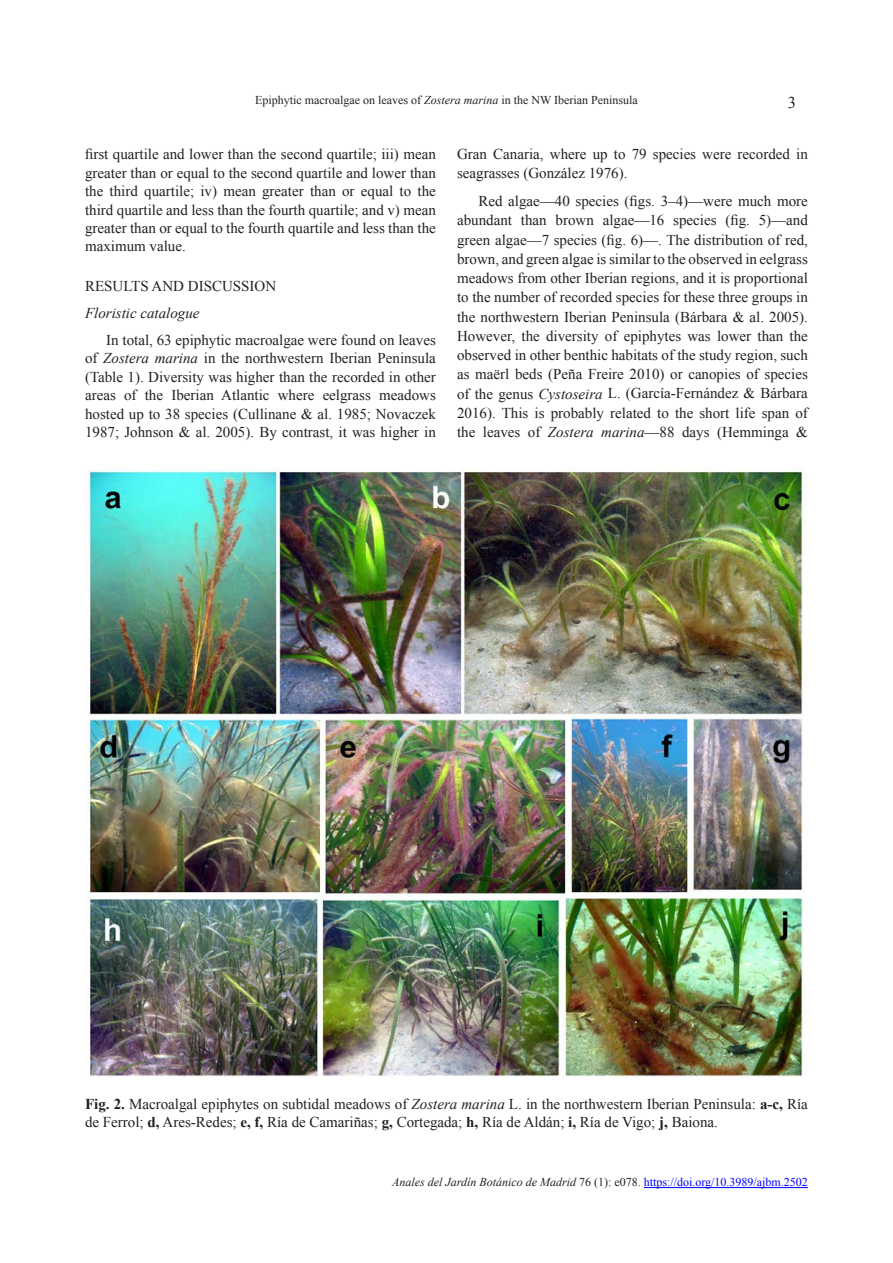
<style>
.page{position:relative;width:893px;height:1263px;background:#fff}
.page>*{position:absolute;margin:0;border:0;box-sizing:border-box;transform-origin:0 0}
.t1{font:16.5px "Times New Roman";color:#231f20}
.Parrafo_normal{font:15px/19.2px "Times New Roman";color:#231f20;text-align:justify}
.Parrafo_normal_ultim{font:15px/18.5px "Times New Roman";color:#231f20;text-align:justify}
.Titulo_articulo{font:15px/18px "Times New Roman";color:#231f20}
.Encabezado_1_resto{font:15px "Times New Roman";color:#231f20}
.Encabezado_2{font:italic 15px "Times New Roman";color:#231f20}
.t2{font:12px "Times New Roman";color:#00f}
.t3{font:12px "Times New Roman";color:#231f20}
.s1{font-style:italic}
.s2{font-weight:700}
.s3{font-style:italic;color:#231f20}
.s4{color:#231f20}
</style>
<div class="page">
<hr style="left:644px;top:1187px;width:164px;height:1px;background:#00f">
<img style="left:85px;top:467px;width:723px;height:610px">
<p class="t3" style="left:255px;top:92px;width:384px">Epiphytic macroalgae on leaves of <span class="s1">Zostera marina</span> in the NW Iberian Peninsula</p>
<p class="t1" style="left:788px;top:91px;width:10px">3</p>
<p class="Parrafo_normal_ultim" style="left:85px;top:145px;width:352px">first quartile and lower than the second quartile; iii) mean greater than or equal to the second quartile and lower than the third quartile; iv) mean greater than or equal to the third quartile and less than the fourth quartile; and v) mean greater than or equal to the fourth quartile and less than the maximum value.</p>
<p class="Encabezado_1_resto" style="left:85px;top:276px;width:193px">RESULTS AND DISCUSSION</p>
<p class="Encabezado_2" style="left:85px;top:303px;width:116px">Floristic catalogue</p>
<p class="Parrafo_normal" style="left:85px;top:330px;width:352px;line-height:18.5px;text-indent:21px">In total, 63 epiphytic macroalgae were found on leaves of <span class="s1">Zostera marina</span> in the northwestern Iberian Peninsula (Table 1). Diversity was higher than the recorded in other areas of the Iberian Atlantic where eelgrass meadows hosted up to 38 species (Cullinane &amp; al. 1985; Novaczek 1987; Johnson &amp; al. 2005). By contrast, it was higher in</p>
<p class="Parrafo_normal" style="left:457px;top:144px;width:352px">Gran Canaria, where up to 79 species were recorded in seagrasses (González 1976).</p>
<p class="Parrafo_normal" style="left:457px;top:191px;width:352px;text-indent:21px">Red algae—40 species (figs. 3–4)—were much more abundant than brown algae—16 species (fig. 5)—and green algae—7 species (fig. 6)—. The distribution of red, brown, and green algae is similar to the observed in eelgrass meadows from other Iberian regions, and it is proportional to the number of recorded species for these three groups in the northwestern Iberian Peninsula (Bárbara &amp; al. 2005).<br>However, the diversity of epiphytes was lower than the observed in other benthic habitats of the study region, such as maërl beds (Peña Freire 2010) or canopies of species of the genus <span class="s1">Cystoseira</span> L. (García-Fernández &amp; Bárbara 2016). This is probably related to the short life span of the leaves of <span class="s1">Zostera marina</span>—88 days (Hemminga &amp;</p>
<p class="Titulo_articulo" style="left:85px;top:1094px;width:724px"><span class="s2">Fig. 2.</span> Macroalgal epiphytes on subtidal meadows of <span class="s1">Zostera marina</span> L. in the northwestern Iberian Peninsula: <span class="s2">a-c,</span> Ría de Ferrol; <span class="s2">d,</span> Ares-Redes; <span class="s2">e, f,</span> Ría de Camariñas; <span class="s2">g,</span> Cortegada; <span class="s2">h,</span> Ría de Aldán; <span class="s2">i,</span> Ría de Vigo; <span class="s2">j,</span> Baiona.</p>
<p class="t2" style="left:392px;top:1174px;width:417px"><span class="s3">Anales del Jardín Botánico de Madrid</span> <span class="s4">76 (1): e078.</span> https://doi.org/10.3989/ajbm.2502</p>
</div>
